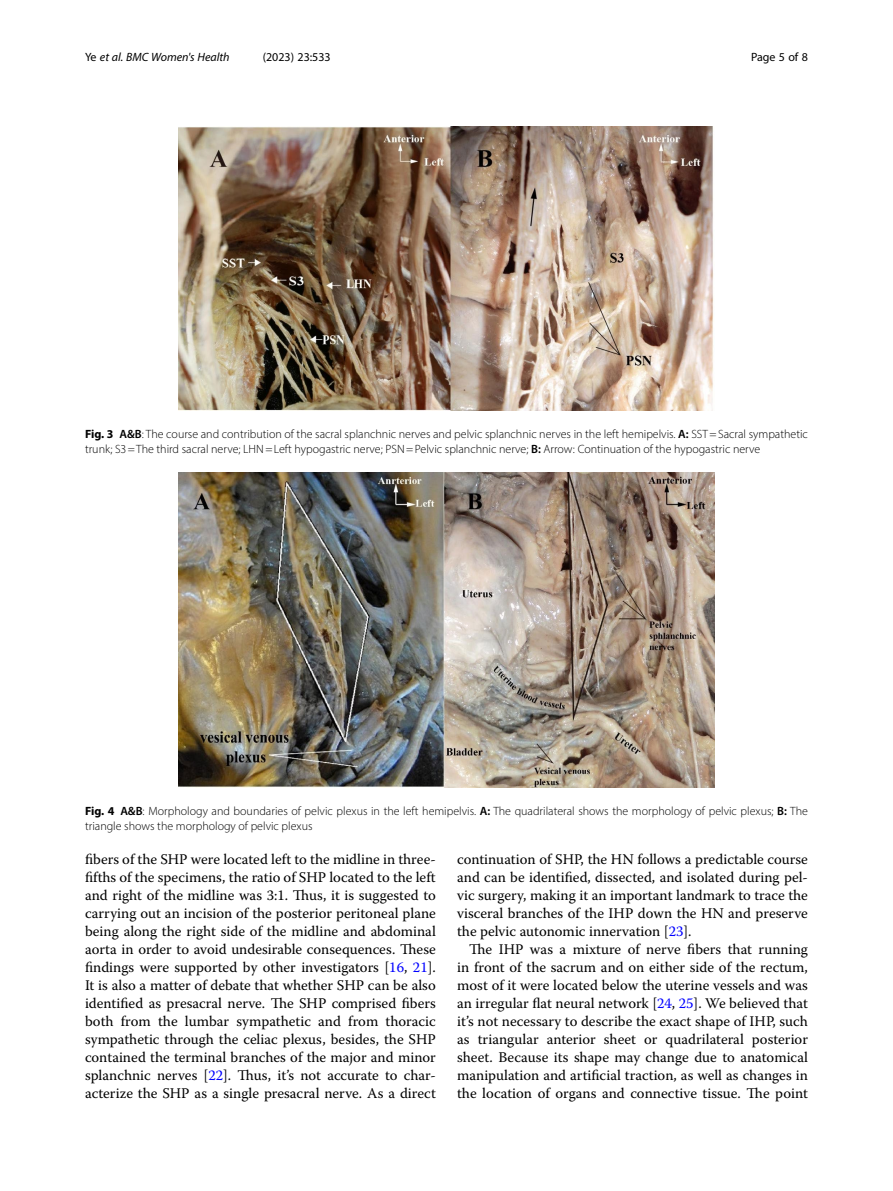
<style>
.page{position:relative;width:893px;height:1191px;background:#fff}
.page>*{position:absolute;margin:0;border:0;box-sizing:border-box;transform-origin:0 0}
.Body_Text_Indent{font:14.7px/18px "Warnock Pro";color:#000;text-align:justify}
.Figure_Caption{font:300 12px/15px "Myriad Pro";color:#000}
.t1{font:italic 12px "Myriad Pro";color:#000}
.t2{font:12px "Myriad Pro";color:#000}
.s1{font-style:normal}
.s2{font-weight:700}
.s3{font-weight:600}
.s4{color:#00f}
</style>
<div class="page">
<img style="left:178px;top:472px;width:536px;height:315px">
<img style="left:178px;top:126px;width:536px;height:285px">
<p class="t1" style="left:85px;top:50px;width:146px"><span class="s1">Ye</span> et al. BMC Women's Health</p>
<p class="t2" style="left:263px;top:50px;width:70px">(2023) 23:533</p>
<p class="t2" style="left:751px;top:50px;width:58px">Page 5 of 8</p>
<p class="Figure_Caption" style="left:85px;top:426px;width:724px"><span class="s2">Fig. 3</span> <span class="s3">A&amp;B</span>: The course and contribution of the sacral splanchnic nerves and pelvic splanchnic nerves in the left hemipelvis. <span class="s3">A:</span> SST=Sacral sympathetic trunk; S3=The third sacral nerve; LHN=Left hypogastric nerve; PSN=Pelvic splanchnic nerve; <span class="s3">B:</span> Arrow: Continuation of the hypogastric nerve</p>
<p class="Figure_Caption" style="left:85px;top:803px;width:724px"><span class="s2">Fig. 4</span> <span class="s3">A&amp;B</span>: Morphology and boundaries of pelvic plexus in the left hemipelvis. <span class="s3">A:</span> The quadrilateral shows the morphology of pelvic plexus; <span class="s3">B:</span> The triangle shows the morphology of pelvic plexus</p>
<p class="Body_Text_Indent" style="left:85px;top:850px;width:352px">fibers of the SHP were located left to the midline in three&shy;fifths of the specimens, the ratio of SHP located to the left and right of the midline was 3:1. Thus, it is suggested to carrying out an incision of the posterior peritoneal plane being along the right side of the midline and abdominal aorta in order to avoid undesirable consequences. These findings were supported by other investigators [<span class="s4">16</span>, <span class="s4">21</span>].<br>It is also a matter of debate that whether SHP can be also identified as presacral nerve. The SHP comprised fibers both from the lumbar sympathetic and from thoracic sympathetic through the celiac plexus, besides, the SHP contained the terminal branches of the major and minor splanchnic nerves [<span class="s4">22</span>]. Thus, it’s not accurate to char&shy;acterize the SHP as a single presacral nerve. As a direct</p>
<p class="Body_Text_Indent" style="left:457px;top:850px;width:352px">continuation of SHP, the HN follows a predictable course and can be identified, dissected, and isolated during pel&shy;vic surgery, making it an important landmark to trace the visceral branches of the IHP down the HN and preserve the pelvic autonomic innervation [<span class="s4">23</span>].</p>
<p class="Body_Text_Indent" style="left:457px;top:940px;width:352px;text-indent:12px">The IHP was a mixture of nerve fibers that running in front of the sacrum and on either side of the rectum, most of it were located below the uterine vessels and was an irregular flat neural network [<span class="s4">24</span>, <span class="s4">25</span>]. We believed that it’s not necessary to describe the exact shape of IHP, such as triangular anterior sheet or quadrilateral posterior sheet. Because its shape may change due to anatomical manipulation and artificial traction, as well as changes in the location of organs and connective tissue. The point</p>
</div>
